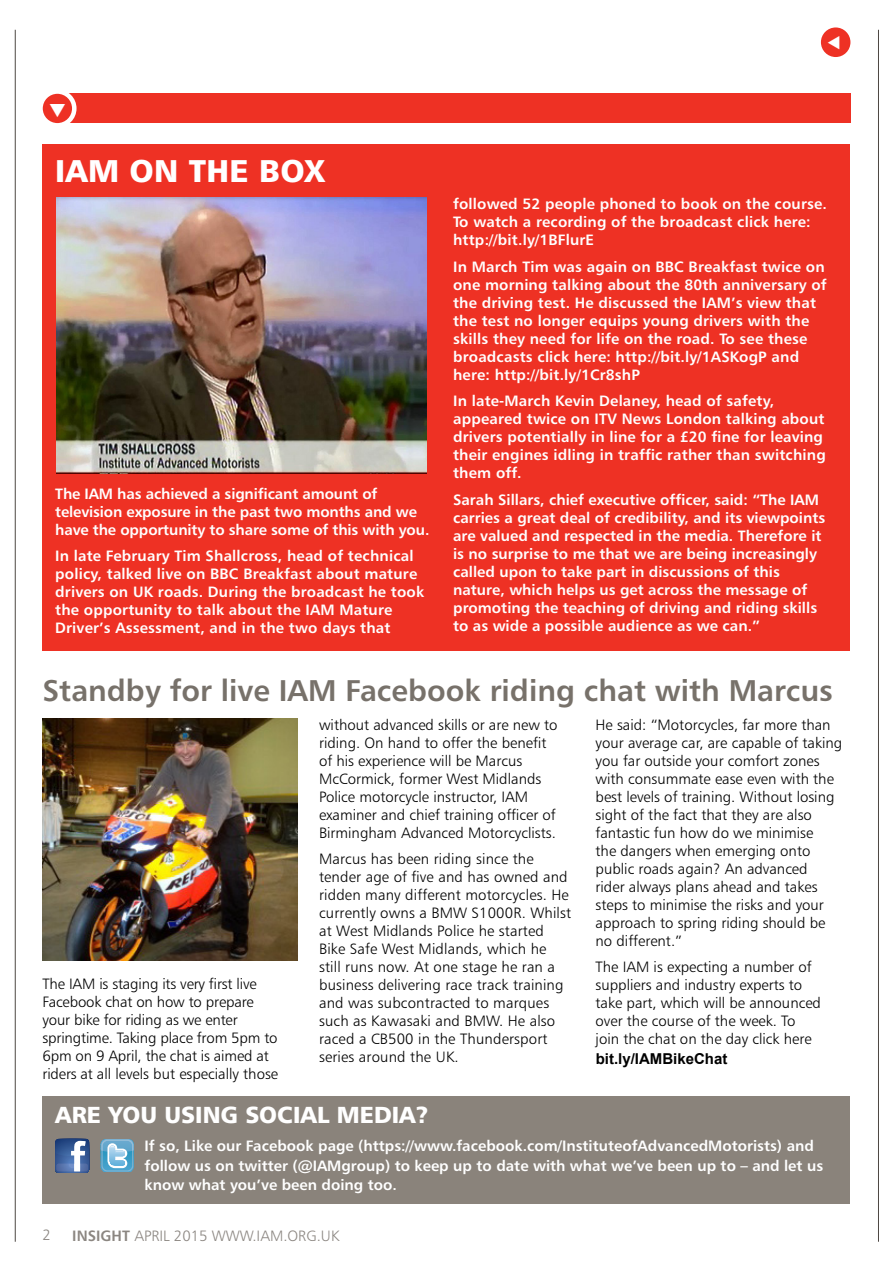
<style>
.page{position:relative;width:893px;height:1263px;background:#fff}
.page>*{position:absolute;margin:0;border:0;box-sizing:border-box;transform-origin:0 0}
.t1{font:31.5px "Humanist 777 BT Black B";letter-spacing:.01em;color:#fff}
.t2{font:30px "Humanist 777 BT Bold B";color:#77716a}
.t3{font:23.25px "Humanist 777 BT Black B";color:#fff}
.t4{font:15px/18px "Humanist 777 BT Bold B";letter-spacing:.01em;color:#fff}
.t5{font:15px/18px "Humanist 777 BT Light B";color:#000}
.t6{font:15px/18px "Humanist 777 BT Bold B";letter-spacing:-.01em;color:#fff}
.t7{font:15px "Humanist 777 BT Light B";color:#8b8681}
.t8{font:700 15px "Arial";color:#000}
.s1{font-family:"Humanist 777 BT Bold B"}
</style>
<div class="page">
<div style="left:43px;top:145px;width:807px;height:506px;background:#ee3124"></div>
<div style="left:58px;top:94px;width:792px;height:29px;background:#ee3124"></div>
<svg style="left:41px;top:92px;width:33px;height:33px"></svg>
<div style="left:38px;top:89px;width:39px;height:39px;border:4px solid #fff;border-radius:50%"></div>
<hr style="left:15px;top:30px;width:1px;height:1212px;background:#4d4743">
<hr style="left:878px;top:30px;width:1px;height:1212px;background:#4d4743">
<div style="left:821px;top:27px;width:29px;height:30px;background:#ee3124;border-radius:50%"></div>
<img style="left:56px;top:197px;width:370px;height:276px">
<img style="left:43px;top:718px;width:255px;height:243px">
<div style="left:43px;top:1096px;width:807px;height:108px;background:#8a837b"></div>
<svg style="left:55px;top:1139px;width:34px;height:33px"></svg>
<hr style="left:101px;top:1153px;width:33px;height:1px;background:#2d98c1">
<hr style="left:101px;top:1154px;width:33px;height:1px;background:#2f98c1">
<hr style="left:101px;top:1155px;width:33px;height:1px;background:#3299c3">
<hr style="left:101px;top:1156px;width:33px;height:1px;background:#339ac3">
<hr style="left:101px;top:1157px;width:33px;height:1px;background:#359bc4">
<hr style="left:101px;top:1158px;width:33px;height:1px;background:#369bc5">
<hr style="left:101px;top:1159px;width:33px;height:1px;background:#399cc6">
<hr style="left:101px;top:1160px;width:33px;height:1px;background:#3a9dc6">
<hr style="left:101px;top:1161px;width:33px;height:1px;background:#3c9dc7">
<hr style="left:101px;top:1162px;width:33px;height:1px;background:#3d9ec8">
<hr style="left:101px;top:1163px;width:33px;height:1px;background:#409fc9">
<hr style="left:101px;top:1164px;width:33px;height:1px;background:#41a0ca">
<hr style="left:101px;top:1165px;width:33px;height:1px;background:#42a0ca">
<hr style="left:101px;top:1166px;width:33px;height:1px;background:#44a1cb">
<hr style="left:101px;top:1167px;width:33px;height:1px;background:#46a2cd">
<hr style="left:101px;top:1168px;width:33px;height:1px;background:#47a3cd">
<hr style="left:101px;top:1169px;width:33px;height:1px;background:#48a3ce">
<hr style="left:101px;top:1170px;width:33px;height:1px;background:#49a4cf">
<hr style="left:101px;top:1171px;width:33px;height:1px;background:#4ba5d0">
<hr style="left:101px;top:1139px;width:33px;height:1px;background:#6dabd0">
<hr style="left:101px;top:1140px;width:33px;height:1px;background:#6baacf">
<hr style="left:101px;top:1141px;width:33px;height:1px;background:#6aa9cf">
<hr style="left:101px;top:1142px;width:33px;height:1px;background:#69a9ce">
<hr style="left:101px;top:1143px;width:33px;height:1px;background:#67a8ce">
<hr style="left:101px;top:1144px;width:33px;height:1px;background:#65a8cd">
<hr style="left:101px;top:1145px;width:33px;height:1px;background:#64a7cd">
<hr style="left:101px;top:1146px;width:33px;height:1px;background:#63a7cd">
<hr style="left:101px;top:1147px;width:33px;height:1px;background:#62a6cc">
<hr style="left:101px;top:1148px;width:33px;height:1px;background:#5fa5cb">
<hr style="left:101px;top:1149px;width:33px;height:1px;background:#5ea5cb">
<hr style="left:101px;top:1150px;width:33px;height:1px;background:#5da4ca">
<hr style="left:101px;top:1151px;width:33px;height:1px;background:#5ca4ca">
<hr style="left:101px;top:1152px;width:33px;height:1px;background:#5ba4ca">
<svg style="left:101px;top:1140px;width:32px;height:31px"></svg>
<svg style="left:50px;top:104px;width:15px;height:13px"></svg>
<h1 class="t1" style="left:55px;top:151px;width:272px">IAM ON THE BOX</h1>
<p class="t6" style="left:55px;top:484px;width:376px">The IAM has achieved a significant amount of television exposure in the past two months and we have the opportunity to share some of this with you.</p>
<p class="t4" style="left:55px;top:547px;width:370px">In late February Tim Shallcross, head of technical policy, talked live on BBC Breakfast about mature drivers on UK roads. During the broadcast he took the opportunity to talk about the IAM Mature Driver’s Assessment, and in the two days that</p>
<p class="t4" style="left:453px;top:195px;width:375px">followed 52 people phoned to book on the course.<br>To watch a recording of the broadcast click here: http://bit.ly/1BFlurE</p>
<p class="t4" style="left:453px;top:257px;width:375px">In March Tim was again on BBC Breakfast twice on one morning talking about the 80th anniversary of the driving test. He discussed the IAM’s view that the test no longer equips young drivers with the skills they need for life on the road. To see these broadcasts click here: http://bit.ly/1ASKogP and here: http://bit.ly/1Cr8shP</p>
<p class="t4" style="left:453px;top:392px;width:374px">In late-March Kevin Delaney, head of safety, appeared twice on ITV News London talking about drivers potentially in line for a £20 fine for leaving their engines idling in traffic rather than switching them off.</p>
<p class="t4" style="left:453px;top:490px;width:374px">Sarah Sillars, chief executive officer, said: “The IAM carries a great deal of credibility, and its viewpoints are valued and respected in the media. Therefore it is no surprise to me that we are being increasingly called upon to take part in discussions of this nature, which helps us get across the message of promoting the teaching of driving and riding skills to as wide a possible audience as we can.”</p>
<h2 class="t2" style="left:43px;top:672px;width:792px">Standby for live IAM Facebook riding chat with Marcus</h2>
<p class="t5" style="left:43px;top:975px;width:237px">The IAM is staging its very first live Facebook chat on how to prepare your bike for riding as we enter springtime. Taking place from 5pm to 6pm on 9 April, the chat is aimed at riders at all levels but especially those</p>
<p class="t5" style="left:319px;top:715px;width:240px">without advanced skills or are new to riding. On hand to offer the benefit of his experience will be Marcus McCormick, former West Midlands Police motorcycle instructor, IAM examiner and chief training officer of Birmingham Advanced Motorcyclists.</p>
<p class="t5" style="left:319px;top:850px;width:254px">Marcus has been riding since the tender age of five and has owned and ridden many different motorcycles. He currently owns a BMW S1000R. Whilst at West Midlands Police he started Bike Safe West Midlands, which he still runs now. At one stage he ran a business delivering race track training and was subcontracted to marques such as Kawasaki and BMW. He also raced a CB500 in the Thundersport series around the UK.</p>
<p class="t5" style="left:596px;top:715px;width:248px">He said: “Motorcycles, far more than your average car, are capable of taking you far outside your comfort zones with consummate ease even with the best levels of training. Without losing sight of the fact that they are also fantastic fun how do we minimise<br>the dangers when emerging onto public roads again? An advanced<br>rider always plans ahead and takes steps to minimise the risks and your approach to spring riding should be no different.”</p>
<p class="t5" style="left:596px;top:958px;width:227px">The IAM is expecting a number of suppliers and industry experts to take part, which will be announced over the course of the week. To join the chat on the day click here</p>
<p class="t8" style="left:596px;top:1048px;width:133px">bit.ly/IAMBikeChat</p>
<h3 class="t3" style="left:55px;top:1100px;width:375px">ARE YOU USING SOCIAL MEDIA?</h3>
<p class="t4" style="left:145px;top:1136px;width:680px;line-height:19.5px">If so, Like our Facebook page (https://www.facebook.com/InstituteofAdvancedMotorists) and follow us on twitter (@IAMgroup) to keep up to date with what we’ve been up to – and let us know what you’ve been doing too.</p>
<p class="t7" style="left:43px;top:1226px;width:10px">2</p>
<p class="t7" style="left:72px;top:1226px;width:269px"><span class="s1">INSIGHT</span> APRIL 2015 WWW.IAM.ORG.UK</p>
</div>
